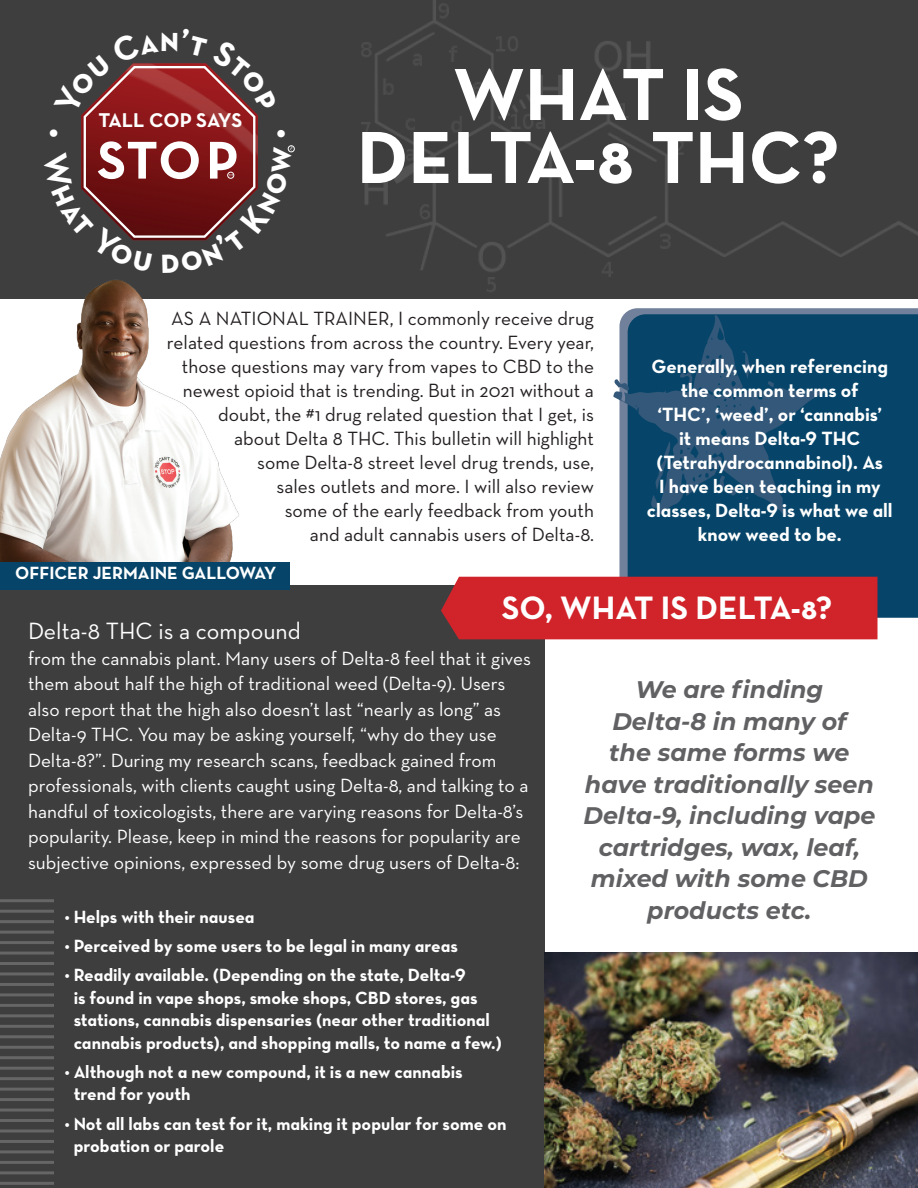
<style>
.page{position:relative;width:918px;height:1188px;background:#fff}
.page>*{position:absolute;margin:0;border:0;box-sizing:border-box;transform-origin:0 0}
.t1{font:75px/63px "Neutra Text Bold SC";color:#fff;text-align:center}
.t2{font:54px "Neutra Text Bold SC";color:#fff}
.t3{font:34.8px "Neutra Text Bold SC";color:#fff}
.t4{font:33px "Neutra Text Bold SC";color:#fff}
.t5{font:italic 700 24px/31.5px "Montserrat";color:#616164;text-align:center}
.t6{font:24px "Neutra Text";color:#fff}
.t7{font:20.25px "Neutra Text Bold SC";color:#fff}
.t8{font:19.5px/25.5px "Neutra Text";color:#fff}
.t9{font:19.5px/24px "Neutra Text";color:#231f20;text-align:right}
.t10{font:19.5px/24px "Neutra Text Bold Alt";color:#fff;text-align:center}
.t11{font:18px/22.5px "Neutra Text Bold Alt";color:#fff}
.t12{font:18px "Neutra Text Bold SC";color:#fff}
</style>
<div class="page">
<svg style="left:620px;top:308px;width:298px;height:269px;background:#78869f"></svg>
<div style="left:0;top:0;width:918px;height:299px;background:#3e3e3f"></div>
<img style="left:361px;top:0;width:557px;height:292px">
<div style="left:628px;top:314px;width:290px;height:304px;background:#064569"></div>
<svg style="left:613px;top:315px;width:212px;height:202px;background:#205374"></svg>
<div style="left:0;top:585px;width:544px;height:603px;background:#3e3e3f"></div>
<img style="left:0;top:279px;width:239px;height:283px">
<div style="left:0;top:562px;width:289px;height:28px;background:#064569"></div>
<div style="left:441px;top:577px;width:437px;height:62px;background:#d1232a"></div>
<hr style="left:0;top:899px;width:54px;height:3px;background:#fff">
<hr style="left:0;top:1067px;width:54px;height:3px;background:#fff">
<hr style="left:0;top:983px;width:54px;height:3px;background:#fff">
<hr style="left:0;top:1150px;width:54px;height:3px;background:#fff">
<hr style="left:0;top:941px;width:54px;height:3px;background:#fff">
<hr style="left:0;top:1109px;width:54px;height:3px;background:#fff">
<hr style="left:0;top:1025px;width:54px;height:3px;background:#fff">
<hr style="left:0;top:920px;width:54px;height:3px;background:#fff">
<hr style="left:0;top:1088px;width:54px;height:3px;background:#fff">
<hr style="left:0;top:1004px;width:54px;height:3px;background:#fff">
<hr style="left:0;top:1171px;width:54px;height:3px;background:#fff">
<hr style="left:0;top:962px;width:54px;height:3px;background:#fff">
<hr style="left:0;top:1129px;width:54px;height:3px;background:#fff">
<hr style="left:0;top:1046px;width:54px;height:3px;background:#fff">
<hr style="left:0;top:910px;width:54px;height:3px;background:#fff">
<hr style="left:0;top:1077px;width:54px;height:3px;background:#fff">
<hr style="left:0;top:993px;width:54px;height:3px;background:#fff">
<hr style="left:0;top:1161px;width:54px;height:3px;background:#fff">
<hr style="left:0;top:952px;width:54px;height:3px;background:#fff">
<hr style="left:0;top:1119px;width:54px;height:3px;background:#fff">
<hr style="left:0;top:1035px;width:54px;height:3px;background:#fff">
<hr style="left:0;top:931px;width:54px;height:3px;background:#fff">
<hr style="left:0;top:1098px;width:54px;height:3px;background:#fff">
<hr style="left:0;top:1014px;width:54px;height:3px;background:#fff">
<hr style="left:0;top:1182px;width:54px;height:3px;background:#fff">
<hr style="left:0;top:972px;width:54px;height:3px;background:#fff">
<hr style="left:0;top:1140px;width:54px;height:3px;background:#fff">
<hr style="left:0;top:1056px;width:54px;height:3px;background:#fff">
<img style="left:544px;top:953px;width:374px;height:235px">
<svg style="left:81px;top:63px;width:214px;height:178px"></svg>
<h3 class="t3" style="left:160px;top:18px;width:21px">n</h3>
<p class="t7" style="left:98px;top:108px;width:146px">TALL COP SAYS</p>
<h2 class="t2" style="left:97px;top:127px;width:143px">STOP</h2>
<h1 class="t1" style="left:357px;top:61px;width:484px">WHAT IS<br>DELTA-8 THC?</h1>
<p class="t9" style="left:167px;top:306px;width:429px">AS A NATIONAL TRAINER, I commonly receive drug related questions from across the country. Every year, those questions may vary from vapes to CBD to the newest opioid that is trending. But in 2021 without a doubt, the #1 drug related question that I get, is about Delta 8 THC. This bulletin will highlight<br>some Delta-8 street level drug trends, use,<br>sales outlets and more. I will also review<br>some of the early feedback from youth<br>and adult cannabis users of Delta-8.</p>
<p class="t12" style="left:15px;top:562px;width:262px">OFFICER JERMAINE GALLOWAY</p>
<p class="t10" style="left:647px;top:354px;width:247px">Generally, when referencing the common terms of<br>‘THC’, ‘weed’, or ‘cannabis’<br>it means Delta-9 THC (Tetrahydrocannabinol). As<br>I have been teaching in my classes, Delta-9 is what we all know weed to be.</p>
<h3 class="t4" style="left:502px;top:587px;width:332px">SO, WHAT IS DELTA-8?</h3>
<p class="t6" style="left:28px;top:617px;width:274px">Delta-8 THC is a compound</p>
<p class="t8" style="left:28px;top:645px;width:505px">from the cannabis plant. Many users of Delta-8 feel that it gives them about half the high of traditional weed (Delta-9). Users also report that the high also doesn’t last “nearly as long” as Delta-9 THC. You may be asking yourself, “why do they use Delta-8?”. During my research scans, feedback gained from professionals, with clients caught using Delta-8, and talking to a handful of toxicologists, there are varying reasons for Delta-8’s popularity. Please, keep in mind the reasons for popularity are subjective opinions, expressed by some drug users of Delta-8:</p>
<p class="t5" style="left:583px;top:673px;width:294px">We are finding<br>Delta-8 in many of<br>the same forms we have traditionally seen<br>Delta-9, including vape cartridges, wax, leaf, mixed with some CBD products etc.</p>
<p class="t11" style="left:65px;top:905px;width:191px">• Helps with their nausea</p>
<p class="t11" style="left:65px;top:934px;width:395px">• Perceived by some users to be legal in many areas</p>
<p class="t11" style="left:74px;top:963px;width:430px;text-indent:-9px">• Readily available. (Depending on the state, Delta-9<br>is found in vape shops, smoke shops, CBD stores, gas stations, cannabis dispensaries (near other traditional cannabis products), and shopping malls, to name a few.)</p>
<p class="t11" style="left:74px;top:1060px;width:391px;text-indent:-9px">• Although not a new compound, it is a new cannabis trend for youth</p>
<p class="t11" style="left:74px;top:1112px;width:434px;text-indent:-9px">• Not all labs can test for it, making it popular for some on probation or parole</p>
</div>
